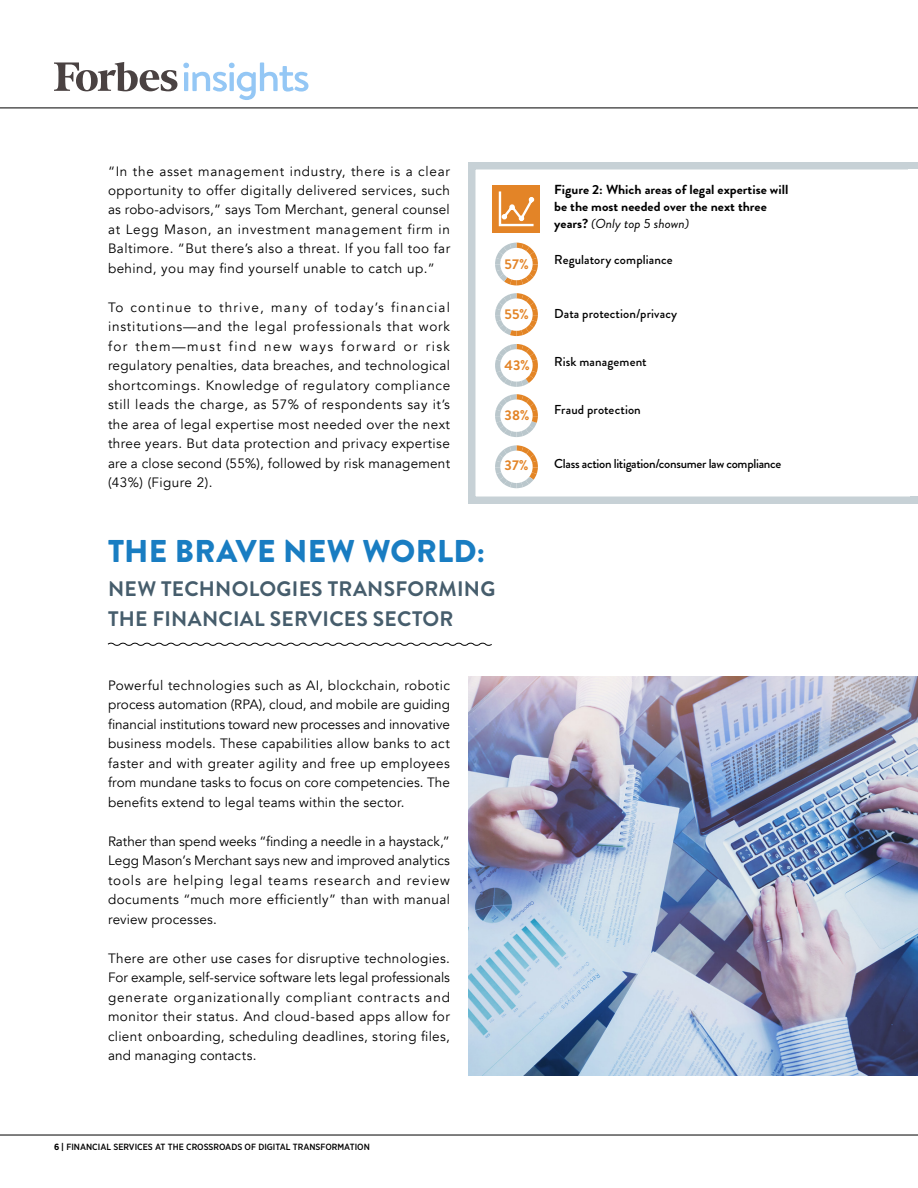
<style>
.page{position:relative;width:918px;height:1188px;background:#fff}
.page>*{position:absolute;margin:0;border:0;box-sizing:border-box;transform-origin:0 0}
.t1{font:900 31.5px "Brandon Grotesque";letter-spacing:.01em;color:#197dc2}
.t2{font:700 21px/30px "Brandon Grotesque";letter-spacing:.01em;color:#465d6c}
.t3{font:700 14.1px "Brandon Grotesque";color:#e38427}
.t4{font:13.5px/19.5px "Avenir";letter-spacing:.025em;color:#000;text-align:justify}
.t5{font:700 13.2px/16.6px "Brandon Grotesque";color:#000;scale:1.05 1}
.t6{font:500 12.9px "Brandon Grotesque";letter-spacing:.005em;color:#000}
.t7{font:500 12.9px "Brandon Grotesque";letter-spacing:-.02em;color:#000}
.t8{font:500 9px "Gotham Narrow";color:#000}
.s1{font-weight:400;font-style:italic}
.s2{font-weight:700}
</style>
<div class="page">
<hr style="left:0;top:1135px;width:918px;height:1px;background:#000">
<hr style="left:0;top:108px;width:918px;height:1px;background:#000">
<svg style="left:54px;top:62px;width:123px;height:29px"></svg>
<svg style="left:183px;top:62px;width:126px;height:38px"></svg>
<div style="left:468px;top:162px;width:450px;height:342px;border:8px solid #b9c6cc"></div>
<svg style="left:107px;top:642px;width:385px;height:4px"></svg>
<img style="left:468px;top:676px;width:450px;height:400px">
<div style="left:493px;top:185px;width:47px;height:48px;background:#e38427"></div>
<svg style="left:498px;top:191px;width:37px;height:36px"></svg>
<svg style="left:495px;top:394px;width:43px;height:43px"></svg>
<svg style="left:495px;top:445px;width:43px;height:43px"></svg>
<svg style="left:495px;top:344px;width:43px;height:43px"></svg>
<svg style="left:495px;top:293px;width:43px;height:43px"></svg>
<svg style="left:495px;top:243px;width:43px;height:42px"></svg>
<div style="left:909px;top:170px;width:9px;height:326px;background:#fff"></div>
<p class="t4" style="left:108px;top:161px;width:344px">“In the asset management industry, there is a clear opportunity to offer digitally delivered services, such as robo-advisors,” says Tom Merchant, general counsel at Legg Mason, an investment management firm in Baltimore. “But there’s also a threat. If you fall too far behind, you may find yourself unable to catch up.”</p>
<p class="t4" style="left:108px;top:298px;width:344px">To continue to thrive, many of today’s financial institutions—and the legal professionals that work for them—must find new ways forward or risk regulatory penalties, data breaches, and technological shortcomings. Knowledge of regulatory compliance still leads the charge, as 57% of respondents say it’s the area of legal expertise most needed over the next three years. But data protection and privacy expertise are a close second (55%), followed by risk management (43%) (Figure 2).</p>
<p class="t3" style="left:505px;top:254px;width:26px">57%</p>
<p class="t3" style="left:505px;top:304px;width:26px">55%</p>
<p class="t3" style="left:505px;top:356px;width:27px">43%</p>
<p class="t3" style="left:505px;top:405px;width:26px">38%</p>
<p class="t3" style="left:505px;top:456px;width:25px">37%</p>
<h1 class="t1" style="left:108px;top:529px;width:378px">THE BRAVE NEW WORLD:</h1>
<h2 class="t2" style="left:108px;top:574px;width:389px">NEW TECHNOLOGIES TRANSFORMING<br>THE FINANCIAL SERVICES SECTOR</h2>
<p class="t4" style="left:108px;top:675px;width:344px">Powerful technologies such as AI, blockchain, robotic process automation (RPA), cloud, and mobile are guiding financial institutions toward new processes and innovative business models. These capabilities allow banks to act faster and with greater agility and free up employees from mundane tasks to focus on core competencies. The benefits extend to legal teams within the sector.</p>
<p class="t4" style="left:108px;top:831px;width:344px">Rather than spend weeks “finding a needle in a haystack,” Legg Mason’s Merchant says new and improved analytics tools are helping legal teams research and review documents “much more efficiently” than with manual review processes.</p>
<p class="t4" style="left:108px;top:948px;width:344px">There are other use cases for disruptive technologies.<br>For example, self-service software lets legal professionals generate organizationally compliant contracts and monitor their status. And cloud-based apps allow for client onboarding, scheduling deadlines, storing files, and managing contacts.</p>
<p class="t5" style="left:554px;top:181px;width:224px">Figure 2: Which areas of legal expertise will be the most needed over the next three years? <span class="s1">(Only top 5 shown)</span></p>
<p class="t6" style="left:554px;top:251px;width:120px">Regulatory compliance</p>
<p class="t6" style="left:554px;top:305px;width:125px">Data protection/privacy</p>
<p class="t6" style="left:554px;top:353px;width:94px">Risk management</p>
<p class="t6" style="left:554px;top:401px;width:88px">Fraud protection</p>
<p class="t7" style="left:554px;top:455px;width:229px">Class action litigation/consumer law compliance</p>
<p class="t8" style="left:54px;top:1141px;width:317px"><span class="s2">6 |</span> FINANCIAL SERVICES AT THE CROSSROADS OF DIGITAL TRANSFORMATION</p>
</div>
